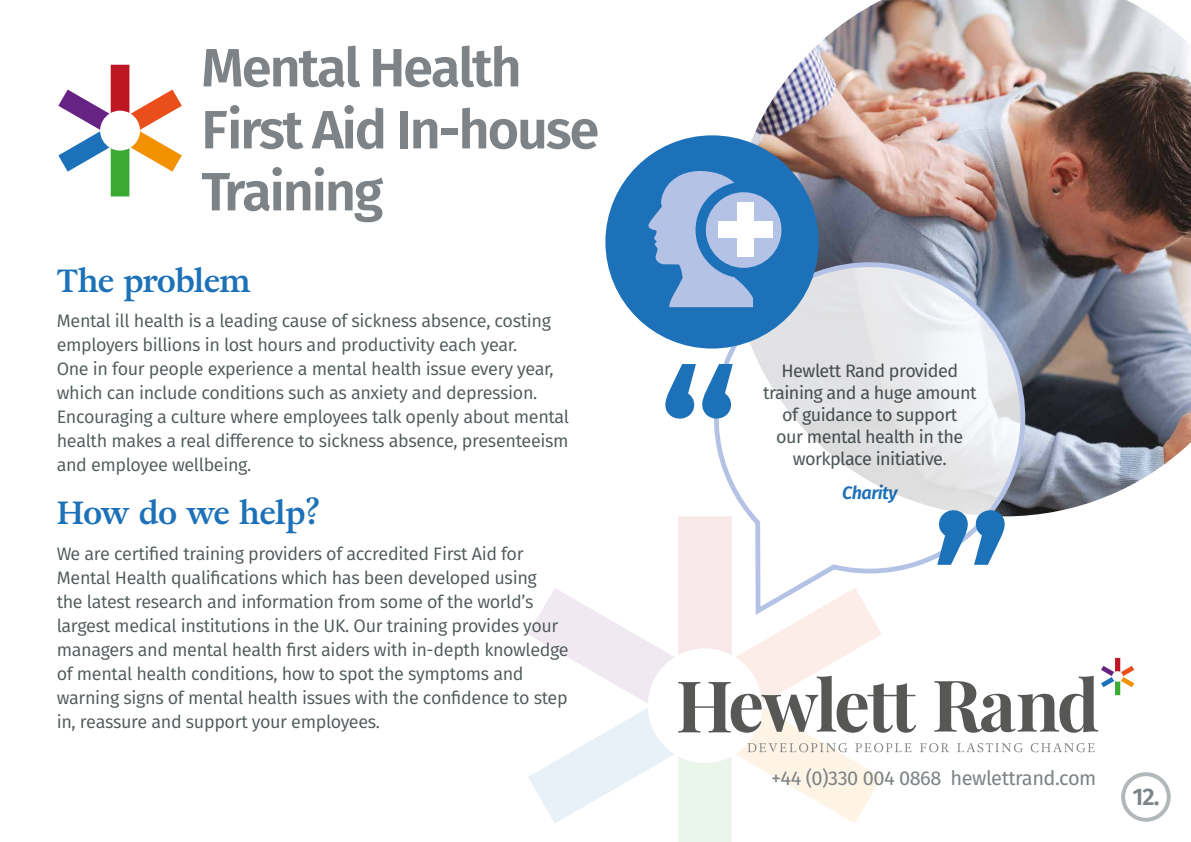
<style>
.page{position:relative;width:1191px;height:842px;background:#fff}
.page>*{position:absolute;margin:0;border:0;box-sizing:border-box;transform-origin:0 0}
.t1{font:500 191px "Fira Sans";color:#1d71b8}
.t2{font:600 54px/62px "Fira Sans";letter-spacing:-.04em;color:#7d8386}
.t3{font:700 32px "Adriane Text";letter-spacing:-.01em;color:#1d71b8}
.t4{font:600 24px "Fira Sans";color:#7d8386}
.t5{font:20px "Fira Sans";letter-spacing:-.025em;color:#7d8386}
.t6{font:18px/24px "Fira Sans";letter-spacing:-.02em;color:#4f5859}
.t7{font:18px/22px "Fira Sans";letter-spacing:-.03em;color:#4f5859;text-align:center}
.t8{font:italic 600 18px "Fira Sans";letter-spacing:-.03em;color:#1d71b8}
</style>
<div class="page">
<svg style="left:528px;top:516px;width:606px;height:326px"></svg>
<svg style="left:58px;top:65px;width:124px;height:131px"></svg>
<img style="left:734px;top:0;width:457px;height:513px">
<svg style="left:695px;top:236px;width:356px;height:383px"></svg>
<div style="left:605px;top:135px;width:213px;height:214px;background:#1d71b8;border-radius:50%"></div>
<svg style="left:648px;top:171px;width:134px;height:136px"></svg>
<div style="left:738px;top:202px;width:16px;height:54px;background:#fff"></div>
<div style="left:719px;top:221px;width:54px;height:16px;background:#fff"></div>
<div style="left:1121px;top:772px;width:49px;height:50px;border:4px solid #b2b7ba;border-radius:50%"></div>
<h2 class="t2" style="left:201px;top:33px;width:399px">Mental Health<br>First Aid In-house<br>Training</h2>
<h3 class="t3" style="left:57px;top:259px;width:196px">The problem</h3>
<p class="t6" style="left:57px;top:308px;width:514px">Mental ill health is a leading cause of sickness absence, costing employers billions in lost hours and productivity each year.<br>One in four people experience a mental health issue every year, which can include conditions such as anxiety and depression.<br>Encouraging a culture where employees talk openly about mental health makes a real difference to sickness absence, presenteeism and employee wellbeing.</p>
<h3 class="t3" style="left:57px;top:492px;width:265px">How do we help?</h3>
<p class="t6" style="left:57px;top:541px;width:513px">We are certified training providers of accredited First Aid for Mental Health qualifications which has been developed using<br>the latest research and information from some of the world’s largest medical institutions in the UK. Our training provides your managers and mental health first aiders with in-depth knowledge of mental health conditions, how to spot the symptoms and warning signs of mental health issues with the confidence to step in, reassure and support your employees.</p>
<h1 class="t1" style="left:658px;top:289px;width:83px">“</h1>
<p class="t7" style="left:763px;top:359px;width:215px">Hewlett Rand provided training and a huge amount of guidance to support<br>our mental health in the workplace initiative.</p>
<p class="t8" style="left:842px;top:477px;width:57px">Charity</p>
<h1 class="t1" style="left:1011px;top:640px;width:83px;rotate:-180deg">“</h1>
<p class="t5" style="left:771px;top:763px;width:327px">+44 (0)330 004 0868 hewlettrand.com</p>
<h3 class="t4" style="left:1132px;top:777px;width:29px">12.</h3>
</div>
